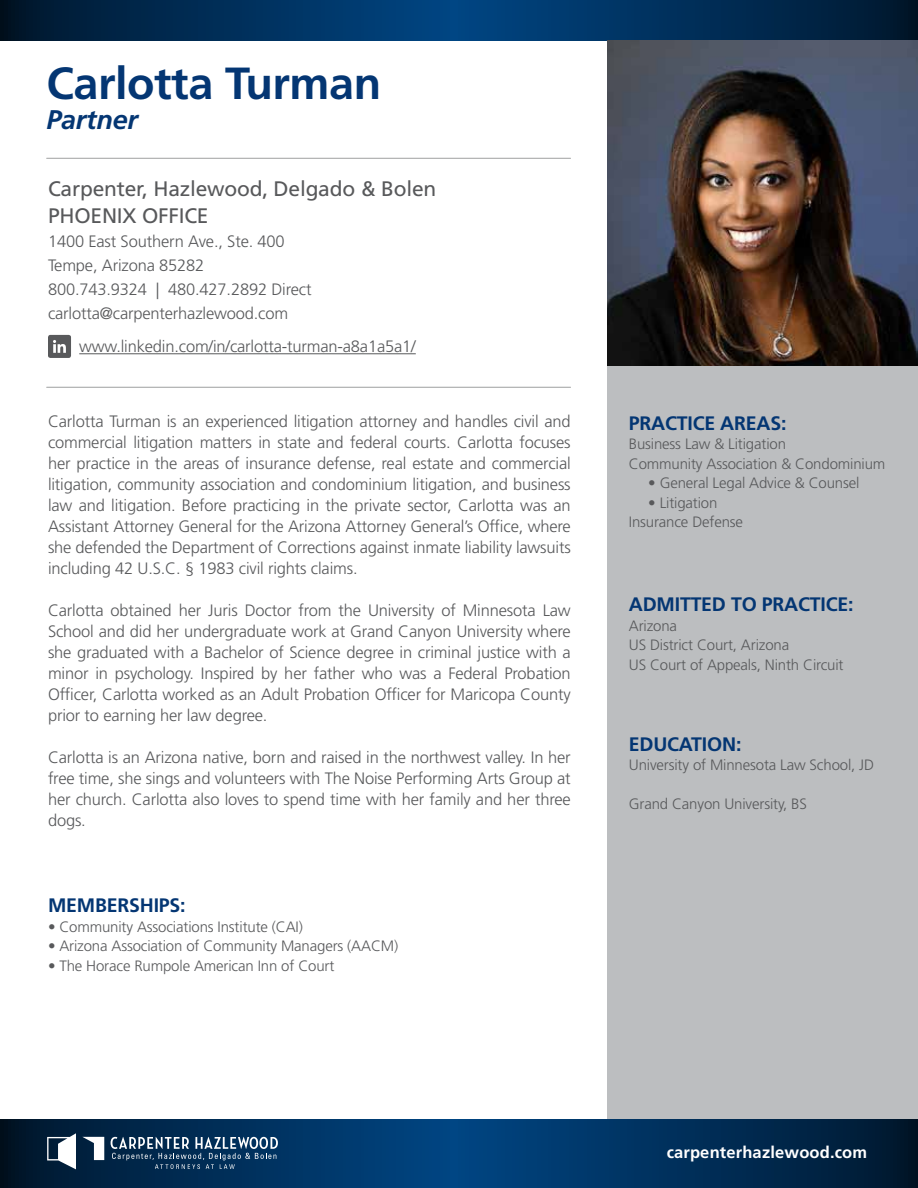
<style>
.page{position:relative;width:918px;height:1188px;background:#fff}
.page>*{position:absolute;margin:0;border:0;box-sizing:border-box;transform-origin:0 0}
.t1{font:700 45px "Frutiger LT Std";letter-spacing:-.01em;color:#043673}
.t2{font:italic 700 27px "Frutiger LT Std";letter-spacing:-.01em;color:#043673}
.t3{font:21px/27px "Frutiger LT Std";letter-spacing:-.01em;color:#58595b}
.t4{font:700 19.5px "Frutiger LT Std";letter-spacing:-.01em;color:#043673}
.t5{font:300 16.5px/21px "Frutiger LT Std";letter-spacing:-.01em;color:#58595b;text-align:justify}
.t6{font:700 16.5px "Frutiger LT Std";letter-spacing:.01em;color:#fff}
.t7{font:300 15px/19.5px "Frutiger LT Std";letter-spacing:-.01em;color:#58595b}
</style>
<div class="page">
<div style="left:608px;top:365px;width:310px;height:754px;background:#bcbec0"></div>
<svg style="left:0;top:1119px;width:918px;height:69px;background:#002f59"></svg>
<hr style="left:46px;top:158px;width:525px;height:1px;background:#b3b4b4">
<hr style="left:46px;top:387px;width:525px;height:1px;background:#b3b4b4">
<svg style="left:0;top:0;width:918px;height:41px;background:#002e58"></svg>
<svg style="left:47px;top:1133px;width:29px;height:36px"></svg>
<svg style="left:82px;top:1137px;width:22px;height:23px"></svg>
<svg style="left:111px;top:1137px;width:167px;height:32px;background:#335575"></svg>
<hr style="left:79px;top:353px;width:337px;height:1px;background:#58595b">
<img style="left:608px;top:41px;width:310px;height:324px">
<div style="left:48px;top:335px;width:23px;height:23px;background:#58595b;border-radius:2px"></div>
<svg style="left:53px;top:340px;width:13px;height:13px"></svg>
<h1 class="t1" style="left:46px;top:56px;width:336px">Carlotta Turman</h1>
<h2 class="t2" style="left:46px;top:103px;width:93px">Partner</h2>
<p class="t3" style="left:48px;top:175px;width:390px">Carpenter, Hazlewood, Delgado &amp; Bolen<br>PHOENIX OFFICE</p>
<p class="t5" style="left:48px;top:230px;width:265px;line-height:24px;text-align:left">1400 East Southern Ave., Ste. 400<br>Tempe, Arizona 85282<br>800.743.9324 | 480.427.2892 Direct carlotta@carpenterhazlewood.com</p>
<p class="t5" style="left:79px;top:336px;width:338px">www.linkedin.com/in/carlotta-turman-a8a1a5a1/</p>
<p class="t5" style="left:48px;top:411px;width:524px">Carlotta Turman is an experienced litigation attorney and handles civil and commercial litigation matters in state and federal courts. Carlotta focuses her practice in the areas of insurance defense, real estate and commercial litigation, community association and condominium litigation, and business law and litigation. Before practicing in the private sector, Carlotta was an Assistant Attorney General for the Arizona Attorney General’s Office, where she defended the Department of Corrections against inmate liability lawsuits including 42 U.S.C. § 1983 civil rights claims.</p>
<p class="t5" style="left:48px;top:600px;width:524px">Carlotta obtained her Juris Doctor from the University of Minnesota Law School and did her undergraduate work at Grand Canyon University where she graduated with a Bachelor of Science degree in criminal justice with a minor in psychology. Inspired by her father who was a Federal Probation Officer, Carlotta worked as an Adult Probation Officer for Maricopa County prior to earning her law degree.</p>
<p class="t5" style="left:48px;top:747px;width:524px">Carlotta is an Arizona native, born and raised in the northwest valley. In her free time, she sings and volunteers with The Noise Performing Arts Group at her church. Carlotta also loves to spend time with her family and her three dogs.</p>
<p class="t4" style="left:48px;top:894px;width:139px">MEMBERSHIPS:</p>
<p class="t7" style="left:48px;top:917px;width:257px">• Community Associations Institute (CAI)</p>
<p class="t7" style="left:48px;top:937px;width:352px">• Arizona Association of Community Managers (AACM)</p>
<p class="t7" style="left:48px;top:956px;width:288px">• The Horace Rumpole American Inn of Court</p>
<p class="t4" style="left:629px;top:411px;width:159px">PRACTICE AREAS:</p>
<p class="t7" style="left:629px;top:434px;width:258px">Business Law &amp; Litigation<br>Community Association &amp; Condominium</p>
<p class="t7" style="left:648px;top:473px;width:213px">• General Legal Advice &amp; Counsel</p>
<p class="t7" style="left:629px;top:493px;width:116px;text-align:center">• Litigation<br>Insurance Defense</p>
<p class="t4" style="left:629px;top:593px;width:226px">ADMITTED TO PRACTICE:</p>
<p class="t7" style="left:629px;top:616px;width:216px">Arizona<br>US District Court, Arizona<br>US Court of Appeals, Ninth Circuit</p>
<p class="t4" style="left:629px;top:732px;width:114px">EDUCATION:</p>
<p class="t7" style="left:629px;top:755px;width:247px">University of Minnesota Law School, JD</p>
<p class="t7" style="left:629px;top:794px;width:180px">Grand Canyon University, BS</p>
<p class="t6" style="left:667px;top:1143px;width:202px">carpenterhazlewood.com</p>
</div>
